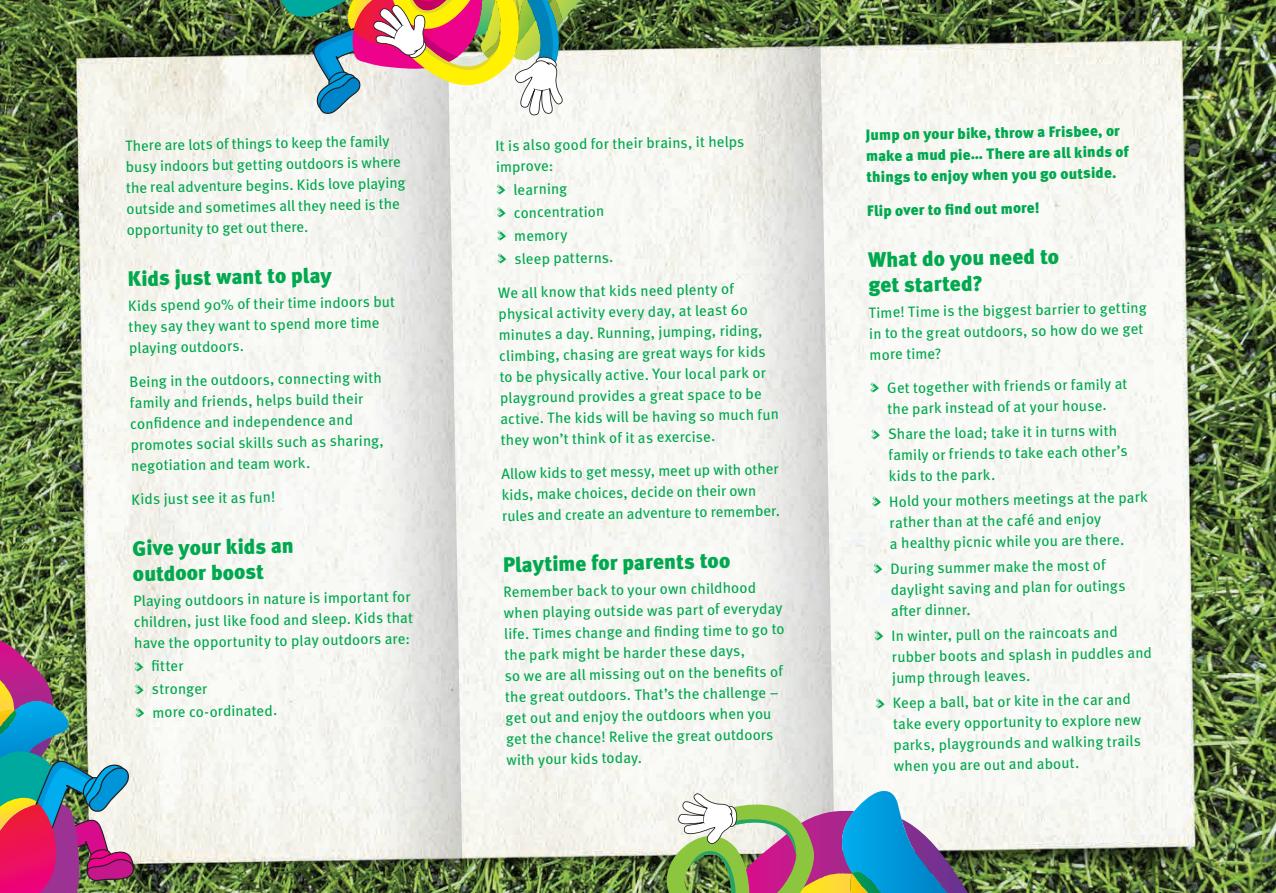
<style>
.page{position:relative;width:1276px;height:893px;background:#fff}
.page>*{position:absolute;margin:0;border:0;box-sizing:border-box;transform-origin:0 0}
.t1{font:900 21px/25.5px "Meta Pro";color:#00a84e}
.t2{font:15px/21px "Meta Pro";color:#00a84e}
.t3{font:900 15px/21px "Meta Pro";color:#00a84e}
.s1{font-family:"Blockhead Black Face"}
</style>
<div class="page">
<img style="left:0;top:0;width:1276px;height:893px">
<svg style="left:599px;top:46px;width:235px;height:810px"></svg>
<svg style="left:227px;top:54px;width:235px;height:809px"></svg>
<img style="left:0;top:640px;width:134px;height:253px">
<img style="left:275px;top:0;width:324px;height:116px">
<svg style="left:241px;top:858px;width:14px;height:4px"></svg>
<img style="left:640px;top:791px;width:335px;height:102px">
<p class="t2" style="left:125px;top:134px;width:281px;rotate:-1deg">There are lots of things to keep the family busy indoors but getting outdoors is where the real adventure begins. Kids love playing outside and sometimes all they need is the opportunity to get out there.</p>
<h1 class="t1" style="left:127px;top:265px;width:206px;rotate:-1deg">Kids just want to play</h1>
<p class="t2" style="left:128px;top:294px;width:268px;rotate:-1deg">Kids spend 90% of their time indoors but they say they want to spend more time playing outdoors.</p>
<p class="t2" style="left:129px;top:370px;width:255px;rotate:-1deg">Being in the outdoors, connecting with family and friends, helps build their confi dence and independence and promotes social skills such as sharing, negotiation and team work.</p>
<p class="t2" style="left:131px;top:488px;width:145px;rotate:-1deg">Kids just see it as fun!</p>
<h1 class="t1" style="left:132px;top:535px;width:163px;rotate:-1deg">Give your kids an outdoor boost</h1>
<p class="t2" style="left:133px;top:590px;width:281px;rotate:-1deg">Playing outdoors in nature is important for children, just like food and sleep. Kids that have the opportunity to play outdoors are:</p>
<p class="t2" style="left:134px;top:654px;width:144px;line-height:23.1px;rotate:-1deg"><span class="s1">&gt;</span> fi tter<br><span class="s1">&gt;</span> stronger<br><span class="s1">&gt;</span> more co-ordinated.</p>
<p class="t2" style="left:495px;top:134px;width:250px;rotate:-1deg">It is also good for their brains, it helps improve:</p>
<p class="t2" style="left:496px;top:177px;width:118px;line-height:23.1px;rotate:-1deg"><span class="s1">&gt;</span> learning<br><span class="s1">&gt;</span> concentration <span class="s1">&gt;</span> memory<br><span class="s1">&gt;</span> sleep patterns.</p>
<p class="t2" style="left:498px;top:281px;width:280px;rotate:-1deg">We all know that kids need plenty of physical activity every day, at least 60 minutes a day. Running, jumping, riding, climbing, chasing are great ways for kids to be physically active. Your local park or playground provides a great space to be active. The kids will be having so much fun they won’t think of it as exercise.</p>
<p class="t2" style="left:501px;top:462px;width:279px;rotate:-1deg">Allow kids to get messy, meet up with other kids, make choices, decide on their own rules and create an adventure to remember.</p>
<h1 class="t1" style="left:502px;top:551px;width:229px;rotate:-1deg">Playtime for parents too</h1>
<p class="t2" style="left:503px;top:580px;width:282px;rotate:-1deg">Remember back to your own childhood when playing outside was part of everyday life. Times change and fi nding time to go to the park might be harder these days,<br>so we are all missing out on the benefi ts of the great outdoors. That’s the challenge – get out and enjoy the outdoors when you get the chance! Relive the great outdoors with your kids today.</p>
<p class="t3" style="left:865px;top:124px;width:264px;rotate:-1deg">Jump on your bike, throw a Frisbee, or make a mud pie… There are all kinds of things to enjoy when you go outside.</p>
<p class="t3" style="left:867px;top:200px;width:174px;rotate:-1deg">Flip over to fi nd out more!</p>
<h1 class="t1" style="left:867px;top:246px;width:193px;rotate:-1deg">What do you need to get started?</h1>
<p class="t2" style="left:868px;top:301px;width:279px;rotate:-1deg">Time! Time is the biggest barrier to getting in to the great outdoors, so how do we get more time?</p>
<p class="t2" style="left:870px;top:377px;width:259px;text-align:center;rotate:-1deg"><span class="s1">&gt;</span> Get together with friends or family at the park instead of at your house.</p>
<p class="t2" style="left:887px;top:423px;width:241px;text-indent:-17px;rotate:-1deg"><span class="s1">&gt;</span> Share the load; take it in turns with family or friends to take each other’s kids to the park.</p>
<p class="t2" style="left:889px;top:490px;width:260px;text-indent:-17px;rotate:-1deg"><span class="s1">&gt;</span> Hold your mothers meetings at the park rather than at the café and enjoy<br>a healthy picnic while you are there.</p>
<p class="t2" style="left:890px;top:557px;width:236px;text-indent:-17px;rotate:-1deg"><span class="s1">&gt;</span> During summer make the most of daylight saving and plan for outings aft er dinner.</p>
<p class="t2" style="left:891px;top:624px;width:262px;text-indent:-17px;rotate:-1deg"><span class="s1">&gt;</span> In winter, pull on the raincoats and rubber boots and splash in puddles and jump through leaves.</p>
<p class="t2" style="left:892px;top:692px;width:250px;text-indent:-17px;rotate:-1deg"><span class="s1">&gt;</span> Keep a ball, bat or kite in the car and take every opportunity to explore new parks, playgrounds and walking trails when you are out and about.</p>
</div>
